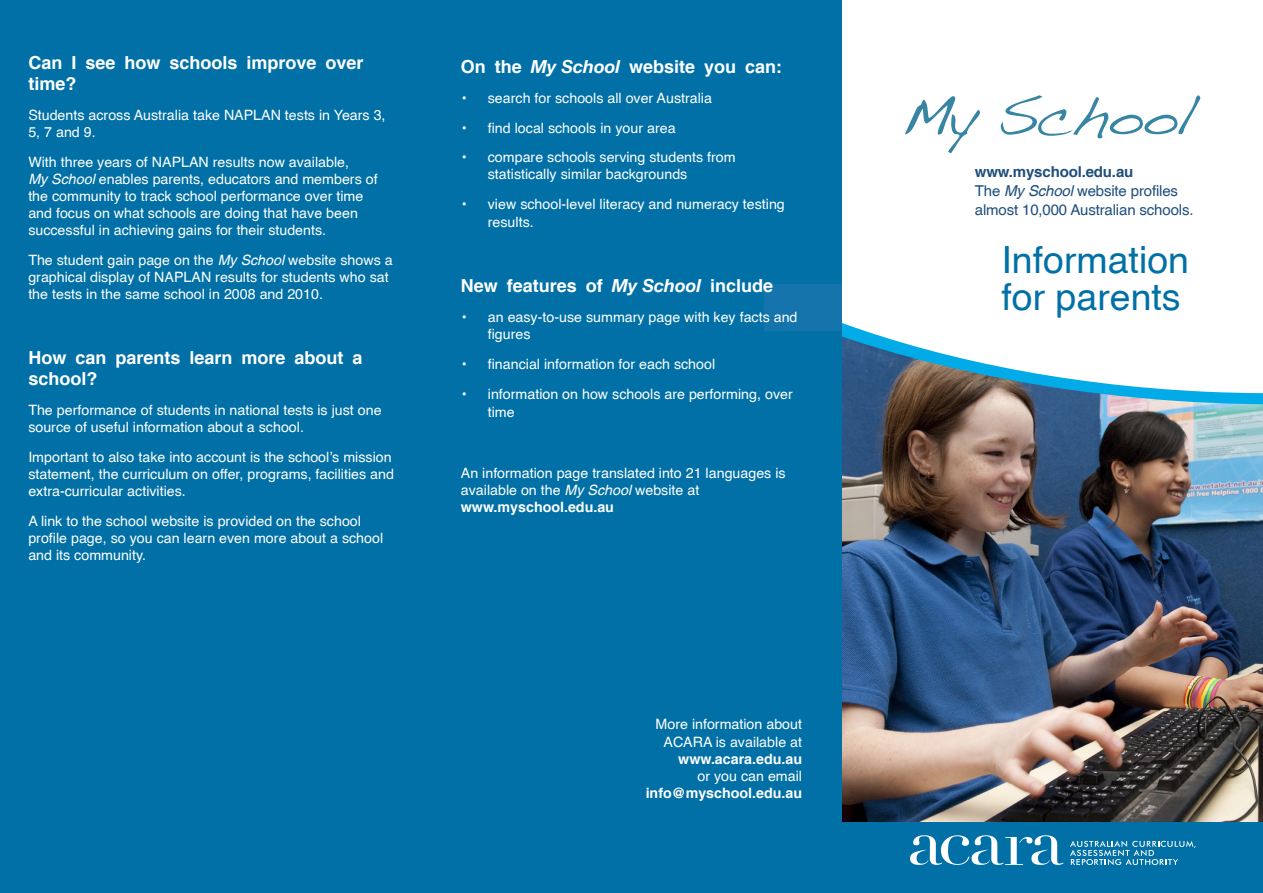
<style>
.page{position:relative;width:1263px;height:893px;background:#fff}
.page>*{position:absolute;margin:0;border:0;box-sizing:border-box;transform-origin:0 0}
.Body_copy{font:37.5px "Helvetica";color:#0070a6}
.Body_copy-2{font:700 18px/21.6px "AG Helvetica";color:#fff}
.t1{font:15px "Helvetica";letter-spacing:-.01em;color:#1e4e7b}
.t2{font:700 15px "AG Helvetica";letter-spacing:-.01em;color:#1e4e7b}
.Body_copy-3{font:14.25px/17.1px "Helvetica";color:#fff}
.s1{font-family:"Helvetica cyr";font-style:italic}
.s2{font-family:"Helvetica Neue LT";font-style:italic}
.s3{font-family:"AG Helvetica";font-weight:700}
</style>
<div class="page">
<div style="left:836px;top:818px;width:427px;height:75px;background:#0070a6"></div>
<svg style="left:910px;top:835px;width:153px;height:30px"></svg>
<svg style="left:1070px;top:841px;width:126px;height:24px"></svg>
<svg style="left:905px;top:96px;width:75px;height:57px"></svg>
<svg style="left:1001px;top:95px;width:199px;height:43px"></svg>
<div style="left:0;top:0;width:842px;height:893px;background:#0070a6"></div>
<img style="left:842px;top:427px;width:421px;height:394px">
<img style="left:842px;top:393px;width:421px;height:34px">
<img style="left:842px;top:323px;width:404px;height:70px">
<div style="left:764px;top:284px;width:78px;height:47px;background:#1474ab"></div>
<p class="Body_copy-2" style="left:28px;top:51px;width:337px">Can I see how schools improve over time?</p>
<p class="Body_copy-3" style="left:28px;top:106px;width:359px">Students across Australia take NAPLAN tests in Years 3,<br>5, 7 and 9.</p>
<p class="Body_copy-3" style="left:28px;top:153px;width:351px">With three years of NAPLAN results now available,<br><span class="s1">My School</span> enables parents, educators and members of the community to track school performance over time and focus on what schools are doing that have been successful in achieving gains for their students.</p>
<p class="Body_copy-3" style="left:28px;top:251px;width:366px">The student gain page on the <span class="s1">My School</span> website shows a graphical display of NAPLAN results for students who sat the tests in the same school in 2008 and 2010.</p>
<p class="Body_copy-2" style="left:28px;top:347px;width:336px">How can parents learn more about a school?</p>
<p class="Body_copy-3" style="left:28px;top:401px;width:355px">The performance of students in national tests is just one source of useful information about a school.</p>
<p class="Body_copy-3" style="left:28px;top:448px;width:367px">Important to also take into account is the school’s mission statement, the curriculum on offer, programs, facilities and extra-curricular activities.</p>
<p class="Body_copy-3" style="left:28px;top:512px;width:356px">A link to the school website is provided on the school profile page, so you can learn even more about a school and its community.</p>
<p class="Body_copy-2" style="left:461px;top:56px;width:323px">On the <span class="s2">My School</span> website you can:</p>
<p class="Body_copy-3" style="left:461px;top:89px;width:253px">• search for schools all over Australia</p>
<p class="Body_copy-3" style="left:461px;top:119px;width:216px">• find local schools in your area</p>
<p class="Body_copy-3" style="left:488px;top:148px;width:249px;text-indent:-27px">• compare schools serving students from statistically similar backgrounds</p>
<p class="Body_copy-3" style="left:488px;top:195px;width:298px;line-height:18px;text-indent:-27px">• view school-level literacy and numeracy testing results.</p>
<p class="Body_copy-2" style="left:461px;top:275px;width:314px">New features of <span class="s2">My School</span> include</p>
<p class="Body_copy-3" style="left:488px;top:308px;width:311px;text-indent:-27px">• an easy-to-use summary page with key facts and figures</p>
<p class="Body_copy-3" style="left:461px;top:355px;width:256px">• financial information for each school</p>
<p class="Body_copy-3" style="left:488px;top:385px;width:306px;line-height:18px;text-indent:-27px">• information on how schools are performing, over time</p>
<p class="Body_copy-3" style="left:461px;top:464px;width:326px">An information page translated into 21 languages is available on the <span class="s1">My School</span> website at <span class="s3">www.myschool.edu.au</span></p>
<p class="Body_copy-3" style="left:646px;top:716px;width:158px;text-align:right">More information about<br>ACARA is available at <span class="s3">www.acara.edu.au<br></span>or you can email <span class="s3">info@myschool.edu.au</span></p>
<p class="t2" style="left:975px;top:164px;width:160px">www.myschool.edu.au</p>
<p class="t1" style="left:975px;top:181px;width:205px">The <span class="s1">My School</span> website profiles</p>
<p class="t1" style="left:975px;top:200px;width:220px">almost 10,000 Australian schools.</p>
<p class="Body_copy" style="left:1001px;top:236px;width:189px">Information</p>
<p class="Body_copy" style="left:1001px;top:273px;width:181px">for parents</p>
</div>
